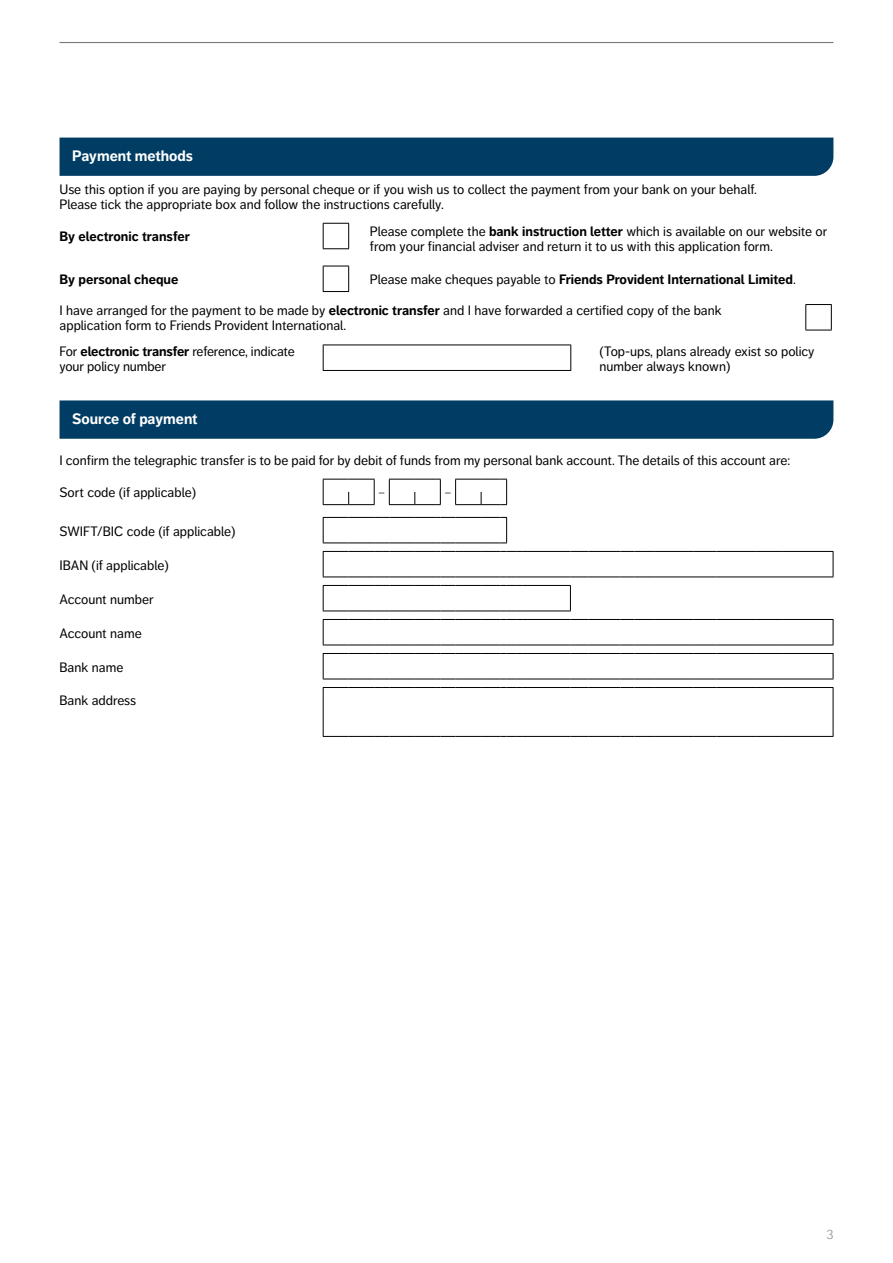
<style>
.page{position:relative;width:893px;height:1263px;background:#fff}
.page>*{position:absolute;margin:0;border:0;box-sizing:border-box;transform-origin:0 0}
.App_Form_Section_Hea{font:700 15px "Friends Life Dagny";color:#fff}
.App_Form_question_9{font:13.5px/15px "Friends Life Dagny";color:#000}
.App_Form_copy_9_11pt{font:13.5px "Friends Life Dagny";color:#000}
.App_Form_Numbered_In{font:13.5px "Friends Life Dagny";color:#000}
.App_Form_question_9-2{font:700 13.5px "Friends Life Dagny";color:#000}
.App_Form_Number_tabl{font:300 13.5px "Friends Life Dagny";color:#000}
.t1{font:300 13.5px "Friends Life Dagny";color:#77787b}
.s1{font-weight:700}
.s2{font-weight:400}
</style>
<div class="page">
<hr style="left:60px;top:42px;width:773px;height:1px;background:#77787b">
<div style="left:60px;top:138px;width:773px;height:38px;background:#003c64"></div>
<svg style="left:323px;top:223px;width:27px;height:69px"></svg>
<svg style="left:805px;top:304px;width:27px;height:27px"></svg>
<svg style="left:323px;top:345px;width:249px;height:26px"></svg>
<hr style="left:323px;top:370px;width:248px;height:1px;background:#000">
<div style="left:60px;top:400px;width:773px;height:39px;background:#003c64"></div>
<svg style="left:323px;top:479px;width:510px;height:166px"></svg>
<svg style="left:323px;top:479px;width:52px;height:26px"></svg>
<svg style="left:389px;top:479px;width:52px;height:26px"></svg>
<svg style="left:455px;top:479px;width:52px;height:26px"></svg>
<svg style="left:323px;top:517px;width:184px;height:26px"></svg>
<hr style="left:523px;top:551px;width:47px;height:1px;background:#000">
<svg style="left:570px;top:551px;width:18px;height:1px"></svg>
<hr style="left:588px;top:551px;width:32px;height:1px;background:#000">
<svg style="left:620px;top:551px;width:35px;height:1px"></svg>
<hr style="left:655px;top:551px;width:39px;height:1px;background:#000">
<svg style="left:694px;top:551px;width:23px;height:1px"></svg>
<hr style="left:717px;top:551px;width:38px;height:1px;background:#000">
<svg style="left:755px;top:551px;width:27px;height:1px"></svg>
<hr style="left:782px;top:551px;width:51px;height:1px;background:#000">
<svg style="left:833px;top:552px;width:1px;height:25px"></svg>
<svg style="left:323px;top:551px;width:200px;height:27px"></svg>
<hr style="left:523px;top:577px;width:47px;height:1px;background:#000">
<svg style="left:570px;top:577px;width:18px;height:1px"></svg>
<hr style="left:588px;top:577px;width:32px;height:1px;background:#000">
<svg style="left:620px;top:577px;width:35px;height:1px"></svg>
<hr style="left:655px;top:577px;width:39px;height:1px;background:#000">
<svg style="left:694px;top:577px;width:23px;height:1px"></svg>
<hr style="left:717px;top:577px;width:38px;height:1px;background:#000">
<svg style="left:755px;top:577px;width:27px;height:1px"></svg>
<hr style="left:782px;top:577px;width:51px;height:1px;background:#000">
<hr style="left:523px;top:585px;width:48px;height:1px;background:#000">
<svg style="left:570px;top:586px;width:1px;height:25px"></svg>
<svg style="left:323px;top:585px;width:200px;height:27px"></svg>
<hr style="left:523px;top:611px;width:48px;height:1px;background:#000">
<hr style="left:523px;top:619px;width:47px;height:1px;background:#000">
<svg style="left:570px;top:619px;width:18px;height:1px"></svg>
<hr style="left:588px;top:619px;width:32px;height:1px;background:#000">
<svg style="left:620px;top:619px;width:35px;height:1px"></svg>
<hr style="left:655px;top:619px;width:39px;height:1px;background:#000">
<svg style="left:694px;top:619px;width:23px;height:1px"></svg>
<hr style="left:717px;top:619px;width:38px;height:1px;background:#000">
<svg style="left:755px;top:619px;width:27px;height:1px"></svg>
<hr style="left:782px;top:619px;width:51px;height:1px;background:#000">
<svg style="left:833px;top:620px;width:1px;height:25px"></svg>
<svg style="left:323px;top:619px;width:200px;height:27px"></svg>
<hr style="left:523px;top:645px;width:47px;height:1px;background:#000">
<svg style="left:570px;top:645px;width:18px;height:1px"></svg>
<hr style="left:588px;top:645px;width:32px;height:1px;background:#000">
<svg style="left:620px;top:645px;width:35px;height:1px"></svg>
<hr style="left:655px;top:645px;width:39px;height:1px;background:#000">
<svg style="left:694px;top:645px;width:23px;height:1px"></svg>
<hr style="left:717px;top:645px;width:38px;height:1px;background:#000">
<svg style="left:755px;top:645px;width:27px;height:1px"></svg>
<hr style="left:782px;top:645px;width:51px;height:1px;background:#000">
<hr style="left:523px;top:653px;width:47px;height:1px;background:#000">
<svg style="left:570px;top:653px;width:18px;height:1px"></svg>
<hr style="left:588px;top:653px;width:32px;height:1px;background:#000">
<svg style="left:620px;top:653px;width:35px;height:1px"></svg>
<hr style="left:655px;top:653px;width:39px;height:1px;background:#000">
<svg style="left:694px;top:653px;width:23px;height:1px"></svg>
<hr style="left:717px;top:653px;width:38px;height:1px;background:#000">
<svg style="left:755px;top:653px;width:27px;height:1px"></svg>
<hr style="left:782px;top:653px;width:51px;height:1px;background:#000">
<svg style="left:833px;top:654px;width:1px;height:25px"></svg>
<svg style="left:323px;top:653px;width:200px;height:27px"></svg>
<hr style="left:523px;top:679px;width:47px;height:1px;background:#000">
<svg style="left:570px;top:679px;width:18px;height:1px"></svg>
<hr style="left:588px;top:679px;width:32px;height:1px;background:#000">
<svg style="left:620px;top:679px;width:35px;height:1px"></svg>
<hr style="left:655px;top:679px;width:39px;height:1px;background:#000">
<svg style="left:694px;top:679px;width:23px;height:1px"></svg>
<hr style="left:717px;top:679px;width:38px;height:1px;background:#000">
<svg style="left:755px;top:679px;width:27px;height:1px"></svg>
<hr style="left:782px;top:679px;width:51px;height:1px;background:#000">
<hr style="left:523px;top:687px;width:47px;height:1px;background:#000">
<svg style="left:570px;top:687px;width:18px;height:1px"></svg>
<hr style="left:588px;top:687px;width:32px;height:1px;background:#000">
<svg style="left:620px;top:687px;width:35px;height:1px"></svg>
<hr style="left:655px;top:687px;width:39px;height:1px;background:#000">
<svg style="left:694px;top:687px;width:23px;height:1px"></svg>
<hr style="left:717px;top:687px;width:38px;height:1px;background:#000">
<svg style="left:755px;top:687px;width:27px;height:1px"></svg>
<hr style="left:782px;top:687px;width:51px;height:1px;background:#000">
<svg style="left:323px;top:687px;width:200px;height:50px"></svg>
<hr style="left:523px;top:736px;width:47px;height:1px;background:#000">
<svg style="left:570px;top:736px;width:18px;height:1px"></svg>
<hr style="left:588px;top:736px;width:32px;height:1px;background:#000">
<svg style="left:620px;top:736px;width:35px;height:1px"></svg>
<hr style="left:655px;top:736px;width:39px;height:1px;background:#000">
<svg style="left:694px;top:736px;width:23px;height:1px"></svg>
<hr style="left:717px;top:736px;width:38px;height:1px;background:#000">
<svg style="left:755px;top:736px;width:27px;height:1px"></svg>
<hr style="left:782px;top:736px;width:51px;height:1px;background:#000">
<svg style="left:833px;top:688px;width:1px;height:48px"></svg>
<p class="App_Form_Section_Hea" style="left:72px;top:147px;width:122px">Payment methods</p>
<p class="App_Form_question_9" style="left:60px;top:182px;width:699px">Use this option if you are paying by personal cheque or if you wish us to collect the payment from your bank on your behalf.<br>Please tick the appropriate box and follow the instructions carefully.</p>
<p class="App_Form_question_9-2" style="left:60px;top:229px;width:132px">By electronic transfer</p>
<p class="App_Form_question_9" style="left:370px;top:224px;width:459px">Please complete the <span class="s1">bank instruction letter</span> which is available on our website or from your financial adviser and return it to us with this application form.</p>
<p class="App_Form_question_9-2" style="left:60px;top:272px;width:120px">By personal cheque</p>
<p class="App_Form_question_9-2" style="left:370px;top:272px;width:427px"><span class="s2">Please make cheques payable to</span> Friends Provident International Limited<span class="s2">.</span></p>
<p class="App_Form_question_9" style="left:60px;top:303px;width:664px">I have arranged for the payment to be made by <span class="s1">electronic transfer</span> and I have forwarded a certified copy of the bank application form to Friends Provident International.</p>
<p class="App_Form_question_9" style="left:60px;top:344px;width:237px">For <span class="s1">electronic transfer</span> reference, indicate your policy number</p>
<p class="App_Form_question_9" style="left:599px;top:344px;width:217px">(Top-ups, plans already exist so policy number always known)</p>
<p class="App_Form_Section_Hea" style="left:72px;top:410px;width:127px">Source of payment</p>
<p class="App_Form_copy_9_11pt" style="left:60px;top:453px;width:732px">I confirm the telegraphic transfer is to be paid for by debit of funds from my personal bank account. The details of this account are:</p>
<p class="App_Form_Numbered_In" style="left:60px;top:485px;width:138px">Sort code (if applicable)</p>
<p class="App_Form_Number_tabl" style="left:378px;top:485px;width:9px">–</p>
<p class="App_Form_Number_tabl" style="left:444px;top:485px;width:9px">–</p>
<p class="App_Form_Numbered_In" style="left:60px;top:523px;width:178px">SWIFT/BIC code (if applicable)</p>
<p class="App_Form_Numbered_In" style="left:60px;top:557px;width:111px">IBAN (if applicable)</p>
<p class="App_Form_Numbered_In" style="left:60px;top:591px;width:96px">Account number</p>
<p class="App_Form_Numbered_In" style="left:60px;top:625px;width:84px">Account name</p>
<p class="App_Form_Numbered_In" style="left:60px;top:659px;width:65px">Bank name</p>
<p class="App_Form_Numbered_In" style="left:60px;top:693px;width:78px">Bank address</p>
<p class="t1" style="left:826px;top:1226px;width:8px">3</p>
</div>
